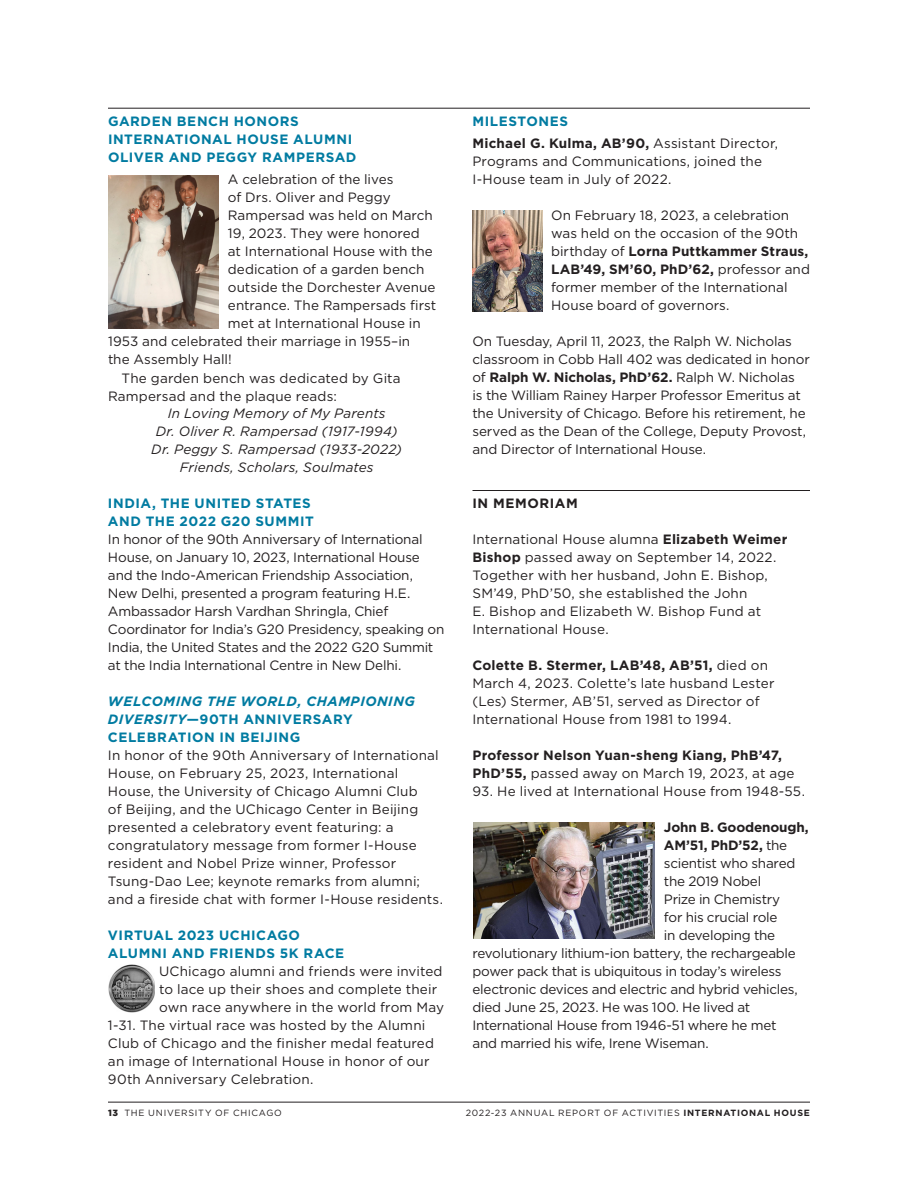
<style>
.page{position:relative;width:918px;height:1188px;background:#fff}
.page>*{position:absolute;margin:0;border:0;box-sizing:border-box;transform-origin:0 0}
.x_xmsonormal{font:13.5px/18px "Gotham";color:#231f20}
.x_xmsonormal-2{font:13.5px "Gotham";letter-spacing:-.02em;color:#231f20}
.t1{font:700 13.5px/18px "Gotham";letter-spacing:.04em;color:#007ba1}
.x_xmsonormal-3{font:italic 13.5px "Gotham";letter-spacing:.01em;color:#231f20}
.t2{font:700 13.5px/18px "Gotham";letter-spacing:.015em;color:#231f20}
.t3{font:italic 700 13.5px/18px "Gotham";letter-spacing:.04em;color:#007ba1}
.t4{font:700 13.5px "Gotham";letter-spacing:-.015em;color:#231f20}
.t5{font:700 13.5px "Gotham";letter-spacing:.045em;color:#231f20}
.t6{font:9px "Gotham";letter-spacing:.085em;color:#231f20}
.s1{font-style:normal}
.s2{font-weight:700}
.s3{font-weight:400}
.s4{font-weight:900}
</style>
<div class="page">
<hr style="left:108px;top:1102px;width:702px;height:1px;background:#231f20">
<img style="left:108px;top:175px;width:111px;height:153px">
<img style="left:108px;top:965px;width:47px;height:47px">
<hr style="left:108px;top:108px;width:702px;height:1px;background:#231f20">
<hr style="left:472px;top:490px;width:338px;height:1px;background:#231f20">
<img style="left:472px;top:210px;width:70px;height:101px">
<img style="left:473px;top:822px;width:182px;height:117px">
<p class="t1" style="left:108px;top:112px;width:250px">GARDEN BENCH HONORS<br>INTERNATIONAL HOUSE ALUMNI<br>OLIVER AND PEGGY RAMPERSAD</p>
<p class="x_xmsonormal" style="left:228px;top:170px;width:167px">A celebration of the lives</p>
<p class="x_xmsonormal" style="left:228px;top:188px;width:164px">of Drs. Oliver and Peggy</p>
<p class="x_xmsonormal" style="left:228px;top:206px;width:206px">Rampersad was held on March</p>
<p class="x_xmsonormal" style="left:228px;top:224px;width:194px">19, 2023. They were honored</p>
<p class="x_xmsonormal" style="left:228px;top:242px;width:206px">at International House with the</p>
<p class="x_xmsonormal" style="left:228px;top:260px;width:198px">dedication of a garden bench</p>
<p class="x_xmsonormal" style="left:228px;top:278px;width:209px">outside the Dorchester Avenue</p>
<p class="x_xmsonormal" style="left:228px;top:296px;width:210px">entrance. The Rampersads first</p>
<p class="x_xmsonormal" style="left:228px;top:314px;width:194px">met at International House in</p>
<p class="x_xmsonormal" style="left:108px;top:332px;width:304px">1953 and celebrated their marriage in 1955–in</p>
<p class="x_xmsonormal" style="left:108px;top:350px;width:125px">the Assembly Hall!</p>
<p class="x_xmsonormal" style="left:108px;top:368px;width:294px;text-indent:14px">The garden bench was dedicated by Gita<br>Rampersad and the plaque reads:</p>
<p class="x_xmsonormal-3" style="left:168px;top:405px;width:219px">In Loving Memory of My Parents</p>
<p class="x_xmsonormal-3" style="left:156px;top:423px;width:243px">Dr. Oliver R. Rampersad (1917-1994)</p>
<p class="x_xmsonormal-3" style="left:151px;top:441px;width:252px">Dr. Peggy S. Rampersad (1933-2022)</p>
<p class="x_xmsonormal-3" style="left:180px;top:459px;width:195px">Friends, Scholars, Soulmates</p>
<p class="t1" style="left:108px;top:495px;width:207px">INDIA, THE UNITED STATES<br>AND THE 2022 G20 SUMMIT</p>
<p class="x_xmsonormal" style="left:108px;top:530px;width:338px">In honor of the 90th Anniversary of International House, on January 10, 2023, International House and the Indo-American Friendship Association, New Delhi, presented a program featuring H.E.<br>Ambassador Harsh Vardhan Shringla, Chief Coordinator for India’s G20 Presidency, speaking on India, the United States and the 2022 G20 Summit at the India International Centre in New Delhi.</p>
<p class="t3" style="left:108px;top:693px;width:309px">WELCOMING THE WORLD, CHAMPIONING<br>DIVERSITY<span class="s1">—90TH ANNIVERSARY<br>CELEBRATION IN BEIJING</span></p>
<p class="x_xmsonormal" style="left:108px;top:746px;width:337px">In honor of the 90th Anniversary of International House, on February 25, 2023, International House, the University of Chicago Alumni Club<br>of Beijing, and the UChicago Center in Beijing presented a celebratory event featuring: a congratulatory message from former I-House resident and Nobel Prize winner, Professor Tsung-Dao Lee; keynote remarks from alumni; and a fireside chat with former I-House residents.</p>
<p class="t1" style="left:108px;top:927px;width:238px">VIRTUAL 2023 UCHICAGO<br>ALUMNI AND FRIENDS 5K RACE</p>
<p class="x_xmsonormal" style="left:159px;top:962px;width:285px">UChicago alumni and friends were invited</p>
<p class="x_xmsonormal" style="left:159px;top:980px;width:280px">to lace up their shoes and complete their</p>
<p class="x_xmsonormal" style="left:159px;top:998px;width:286px">own race anywhere in the world from May</p>
<p class="x_xmsonormal" style="left:108px;top:1016px;width:319px">1-31. The virtual race was hosted by the Alumni</p>
<p class="x_xmsonormal" style="left:108px;top:1034px;width:328px">Club of Chicago and the finisher medal featured</p>
<p class="x_xmsonormal" style="left:108px;top:1052px;width:323px">an image of International House in honor of our</p>
<p class="x_xmsonormal" style="left:108px;top:1070px;width:207px">90th Anniversary Celebration.</p>
<p class="t1" style="left:472px;top:112px;width:97px">MILESTONES</p>
<p class="x_xmsonormal" style="left:472px;top:134px;width:307px"><span class="s2">Michael G. Kulma, AB’90,</span> Assistant Director,<br>Programs and Communications, joined the<br>I-House team in July of 2022.</p>
<p class="x_xmsonormal" style="left:551px;top:206px;width:260px">On February 18, 2023, a celebration was held on the occasion of the 90th birthday of <span class="s2">Lorna Puttkammer Straus, LAB’49, SM’60, PhD’62,</span> professor and former member of the International House board of governors.</p>
<p class="x_xmsonormal" style="left:472px;top:332px;width:339px">On Tuesday, April 11, 2023, the Ralph W. Nicholas classroom in Cobb Hall 402 was dedicated in honor of <span class="s2">Ralph W. Nicholas, PhD’62.</span> Ralph W. Nicholas<br>is the William Rainey Harper Professor Emeritus at the University of Chicago. Before his retirement, he served as the Dean of the College, Deputy Provost, and Director of International House.</p>
<p class="t5" style="left:472px;top:495px;width:107px">IN MEMORIAM</p>
<p class="x_xmsonormal" style="left:472px;top:530px;width:316px">International House alumna <span class="s2">Elizabeth Weimer Bishop</span> passed away on September 14, 2022.<br>Together with her husband, John E. Bishop, SM’49, PhD’50, she established the John<br>E. Bishop and Elizabeth W. Bishop Fund at International House.</p>
<p class="x_xmsonormal" style="left:472px;top:656px;width:303px"><span class="s2">Colette B. Stermer, LAB’48, AB’51,</span> died on March 4, 2023. Colette’s late husband Lester (Les) Stermer, AB’51, served as Director of International House from 1981 to 1994.</p>
<p class="t2" style="left:472px;top:746px;width:324px">Professor Nelson Yuan-sheng Kiang, PhB’47,<br>PhD’55, <span class="s3">passed away on March 19, 2023, at age</span></p>
<p class="x_xmsonormal" style="left:472px;top:782px;width:334px">93. He lived at International House from 1948-55.</p>
<p class="t4" style="left:664px;top:819px;width:146px">John B. Goodenough,</p>
<p class="t2" style="left:664px;top:836px;width:125px">AM’51, PhD’52, <span class="s3">the</span></p>
<p class="x_xmsonormal-2" style="left:664px;top:855px;width:133px">scientist who shared</p>
<p class="x_xmsonormal" style="left:664px;top:872px;width:99px">the 2019 Nobel</p>
<p class="x_xmsonormal-2" style="left:664px;top:891px;width:118px">Prize in Chemistry</p>
<p class="x_xmsonormal-2" style="left:664px;top:909px;width:115px">for his crucial role</p>
<p class="x_xmsonormal-2" style="left:664px;top:927px;width:113px">in developing the</p>
<p class="x_xmsonormal-2" style="left:472px;top:945px;width:325px">revolutionary lithium-ion battery, the rechargeable</p>
<p class="x_xmsonormal-2" style="left:472px;top:963px;width:311px">power pack that is ubiquitous in today’s wireless</p>
<p class="x_xmsonormal-2" style="left:472px;top:981px;width:327px">electronic devices and electric and hybrid vehicles,</p>
<p class="x_xmsonormal-2" style="left:472px;top:999px;width:279px">died June 25, 2023. He was 100. He lived at</p>
<p class="x_xmsonormal" style="left:472px;top:1016px;width:305px">International House from 1946-51 where he met</p>
<p class="x_xmsonormal-2" style="left:472px;top:1035px;width:238px">and married his wife, Irene Wiseman.</p>
<p class="t6" style="left:108px;top:1107px;width:175px"><span class="s4">13</span> THE UNIVERSITY OF CHICAGO</p>
<p class="t6" style="left:466px;top:1107px;width:346px">2022-23 ANNUAL REPORT OF ACTIVITIES <span class="s2">INTERNATIONAL HOUSE</span></p>
</div>
